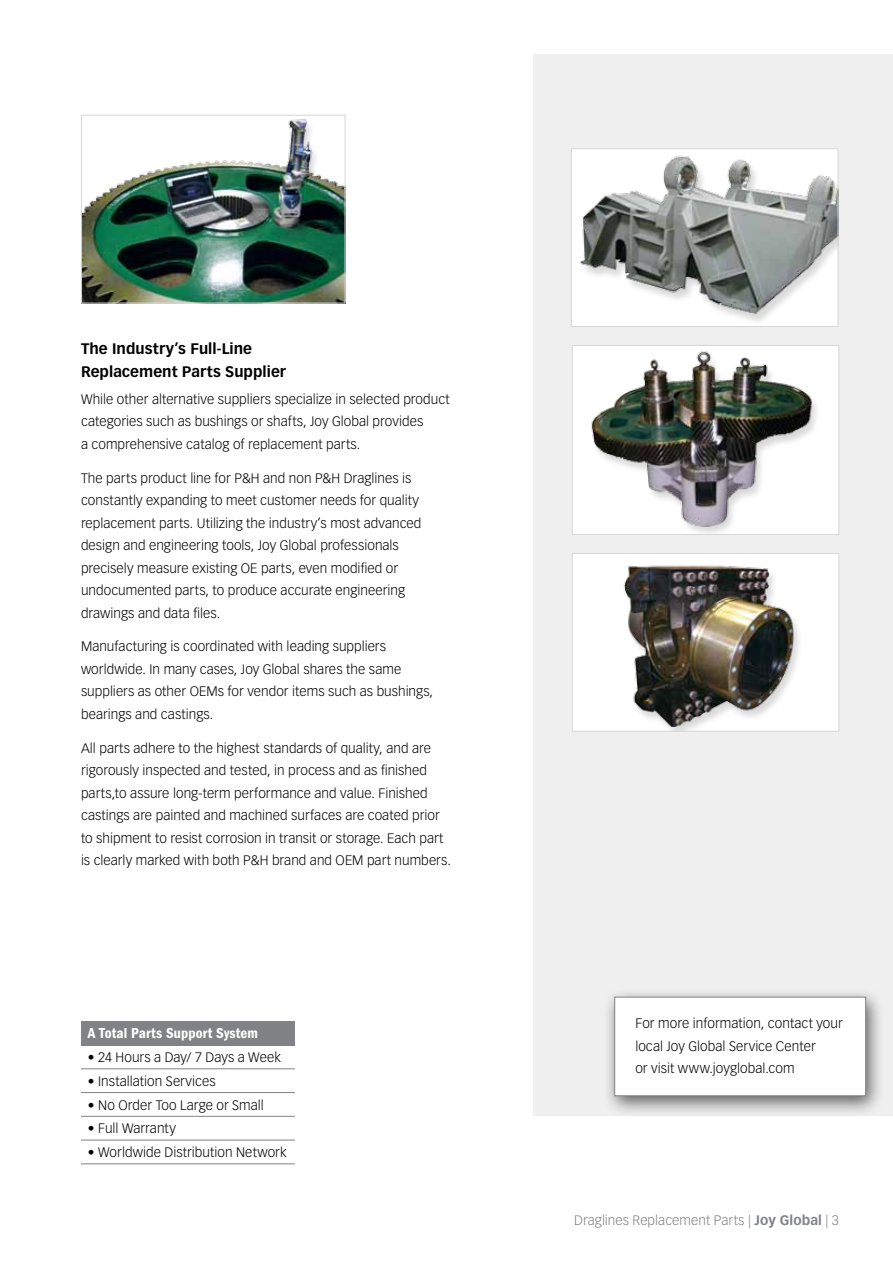
<style>
.page{position:relative;width:893px;height:1263px;background:#fff}
.page>*{position:absolute;margin:0;border:0;box-sizing:border-box;transform-origin:0 0}
.subhead{font:700 15px/22.5px "Vectora LT Std";letter-spacing:.005em;color:#000}
.tab_e_Head{font:15px "ITC Franklin Gothic Std Dm Cd";letter-spacing:.01em;color:#fff}
.body{font:300 13.5px/22.5px "Vectora LT Std";letter-spacing:.005em;color:#000}
.bullets{font:300 13.5px "Vectora LT Std";letter-spacing:.005em;color:#000}
.t1{font:300 13.5px "Vectora LT Std";letter-spacing:.005em;color:#808285}
.s1{font-weight:700}
</style>
<div class="page">
<div style="left:533px;top:54px;width:360px;height:1062px;background:#efeff0"></div>
<div style="left:81px;top:1021px;width:214px;height:24px;background:#808285"></div>
<hr style="left:81px;top:1068px;width:214px;height:1px;background:#808285">
<hr style="left:81px;top:1092px;width:214px;height:1px;background:#808285">
<hr style="left:81px;top:1116px;width:214px;height:1px;background:#808285">
<hr style="left:81px;top:1140px;width:214px;height:1px;background:#808285">
<hr style="left:81px;top:1163px;width:214px;height:1px;background:#808285">
<div style="left:602px;top:987px;width:282px;height:130px;background:#000;opacity:.6"></div>
<div style="left:615px;top:997px;width:251px;height:99px;background:#fff"></div>
<div style="left:614px;top:997px;width:252px;height:99px;border:1px solid #808285"></div>
<img style="left:573px;top:150px;width:263px;height:175px">
<div style="left:571px;top:148px;width:267px;height:179px;border:1px solid #d5d7d8"></div>
<div style="left:590px;top:353px;width:231px;height:181px;background:#000;opacity:.15"></div>
<img style="left:574px;top:347px;width:263px;height:180px">
<div style="left:572px;top:345px;width:267px;height:190px;border:1px solid #d5d7d8"></div>
<div style="left:572px;top:553px;width:267px;height:178px;background:#fff"></div>
<div style="left:623px;top:567px;width:180px;height:164px;background:#000;opacity:.15"></div>
<img style="left:623px;top:565px;width:180px;height:161px">
<div style="left:572px;top:553px;width:267px;height:179px;border:1px solid #d5d7d8"></div>
<img style="left:83px;top:119px;width:260px;height:182px">
<div style="left:81px;top:115px;width:264px;height:188px;border:1px solid #d5d7d8"></div>
<p class="subhead" style="left:81px;top:338px;width:207px">The Industry’s Full-Line<br>Replacement Parts Supplier</p>
<p class="body" style="left:81px;top:388px;width:370px">While other alternative suppliers specialize in selected product categories such as bushings or shafts, Joy Global provides<br>a comprehensive catalog of replacement parts.</p>
<p class="body" style="left:81px;top:467px;width:342px">The parts product line for P&amp;H and non P&amp;H Draglines is constantly expanding to meet customer needs for quality replacement parts. Utilizing the industry’s most advanced design and engineering tools, Joy Global professionals precisely measure existing OE parts, even modified or undocumented parts, to produce accurate engineering drawings and data files.</p>
<p class="body" style="left:81px;top:636px;width:354px">Manufacturing is coordinated with leading suppliers worldwide. In many cases, Joy Global shares the same suppliers as other OEMs for vendor items such as bushings, bearings and castings.</p>
<p class="body" style="left:81px;top:737px;width:371px">All parts adhere to the highest standards of quality, and are rigorously inspected and tested, in process and as finished parts,to assure long-term performance and value. Finished castings are painted and machined surfaces are coated prior to shipment to resist corrosion in transit or storage. Each part is clearly marked with both P&amp;H brand and OEM part numbers.</p>
<p class="tab_e_Head" style="left:88px;top:1025px;width:172px">A Total Parts Support System</p>
<p class="bullets" style="left:88px;top:1049px;width:195px">• 24 Hours a Day/ 7 Days a Week</p>
<p class="bullets" style="left:88px;top:1073px;width:129px">• Installation Services</p>
<p class="bullets" style="left:88px;top:1097px;width:178px">• No Order Too Large or Small</p>
<p class="bullets" style="left:88px;top:1121px;width:90px">• Full Warranty</p>
<p class="bullets" style="left:88px;top:1144px;width:200px">• Worldwide Distribution Network</p>
<p class="body" style="left:635px;top:1012px;width:209px">For more information, contact your local Joy Global Service Center<br>or visit www.joyglobal.com</p>
<p class="t1" style="left:574px;top:1212px;width:266px">Draglines Replacement Parts | <span class="s1">Joy Global</span> | 3</p>
</div>
